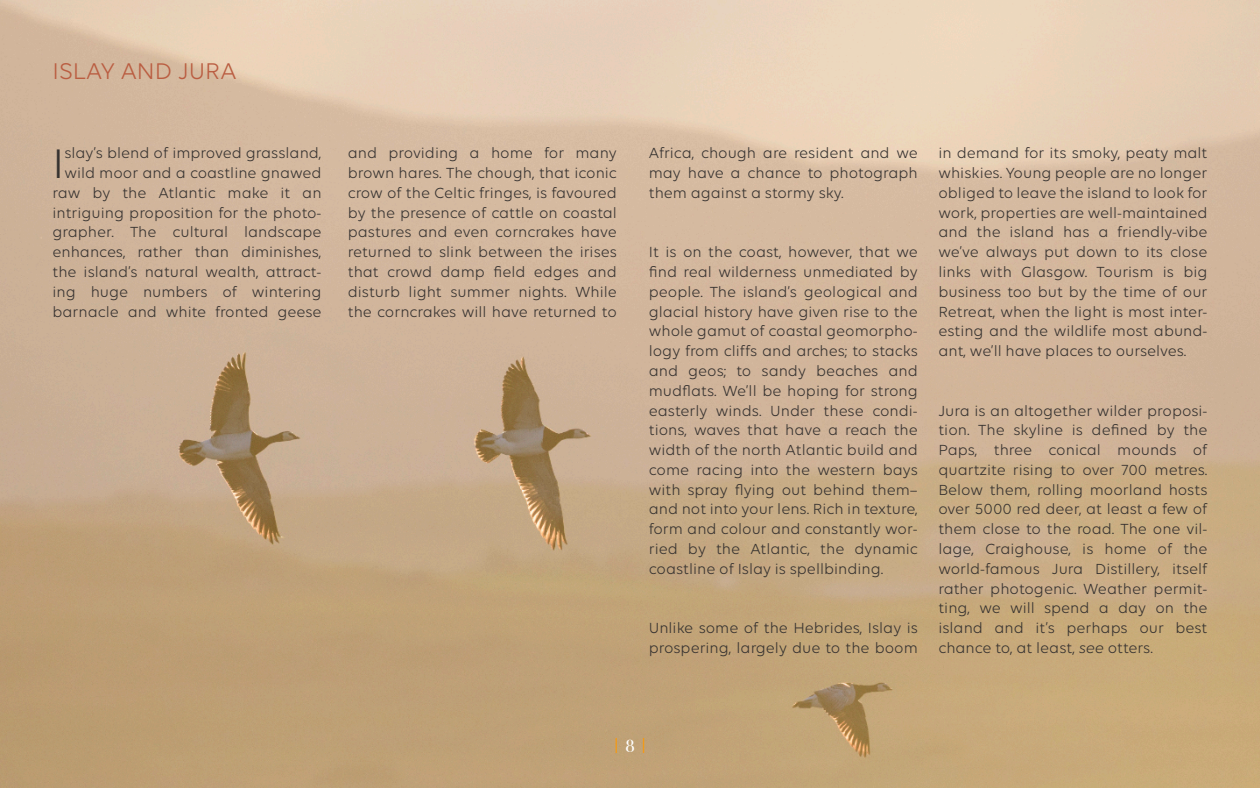
<style>
.page{position:relative;width:1260px;height:788px;background:#fff}
.page>*{position:absolute;margin:0;border:0;box-sizing:border-box;transform-origin:0 0}
.t1{font:44.45px "Volte";color:#363230}
.t2{font:24.5px "Volte";color:#ba5d41}
.t3{font:17.5px "Bodoni Svty Two ITCTT Book";color:#f90}
.t4{font:17.5px "Bodoni Svty Two ITCTT Book";color:#fff}
.t5{font:15.75px/19.8px "Volte";color:#363230;text-align:justify}
.s1{font-style:italic}
</style>
<div class="page">
<img style="left:0;top:0;width:1260px;height:788px">
<h2 class="t2" style="left:52px;top:61px;width:186px">ISLAY AND JURA</h2>
<p class="t5" style="left:52px;top:144px;width:271px;text-align:right">slay’s blend of improved grassland, wild moor and a coastline gnawed raw by the Atlantic make it an intriguing proposition for the photo&shy;grapher. The cultural landscape enhances, rather than diminishes, the island’s natural wealth, attract&shy;ing huge numbers of wintering barnacle and white fronted geese</p>
<p class="t5" style="left:348px;top:144px;width:271px">and providing a home for many brown hares. The chough, that iconic crow of the Celtic fringes, is favoured by the presence of cattle on coastal pastures and even corncrakes have returned to slink between the irises that crowd damp field edges and disturb light summer nights. While the corncrakes will have returned to</p>
<h1 class="t1" style="left:52px;top:145px;width:13px">I</h1>
<p class="t5" style="left:649px;top:144px;width:271px">Africa, chough are resident and we may have a chance to photograph them against a stormy sky.</p>
<p class="t5" style="left:649px;top:243px;width:271px">It is on the coast, however, that we find real wilderness unmediated by people. The island’s geological and glacial history have given rise to the whole gamut of coastal geomorpho&shy;logy from cliffs and arches; to stacks and geos; to sandy beaches and mudflats. We’ll be hoping for strong easterly winds. Under these condi&shy;tions, waves that have a reach the width of the north Atlantic build and come racing into the western bays with spray flying out behind them– and not into your lens. Rich in texture, form and colour and constantly wor&shy;ried by the Atlantic, the dynamic coastline of Islay is spellbinding.</p>
<p class="t5" style="left:649px;top:619px;width:271px">Unlike some of the Hebrides, Islay is prospering, largely due to the boom</p>
<p class="t5" style="left:938px;top:144px;width:271px">in demand for its smoky, peaty malt whiskies. Young people are no longer obliged to leave the island to look for work, properties are well-maintained and the island has a friendly-vibe we’ve always put down to its close links with Glasgow. Tourism is big business too but by the time of our Retreat, when the light is most inter&shy;esting and the wildlife most abund&shy;ant, we’ll have places to ourselves.</p>
<p class="t5" style="left:938px;top:401px;width:271px">Jura is an altogether wilder proposi&shy;tion. The skyline is defined by the Paps, three conical mounds of quartzite rising to over 700 metres.<br>Below them, rolling moorland hosts over 5000 red deer, at least a few of them close to the road. The one vil&shy;lage, Craighouse, is home of the world-famous Jura Distillery, itself rather photogenic. Weather permit&shy;ting, we will spend a day on the island and it’s perhaps our best chance to, at least, <span class="s1">see</span> otters.</p>
<p class="t3" style="left:612px;top:733px;width:38px">| |</p>
<p class="t4" style="left:625px;top:735px;width:11px">8</p>
</div>
